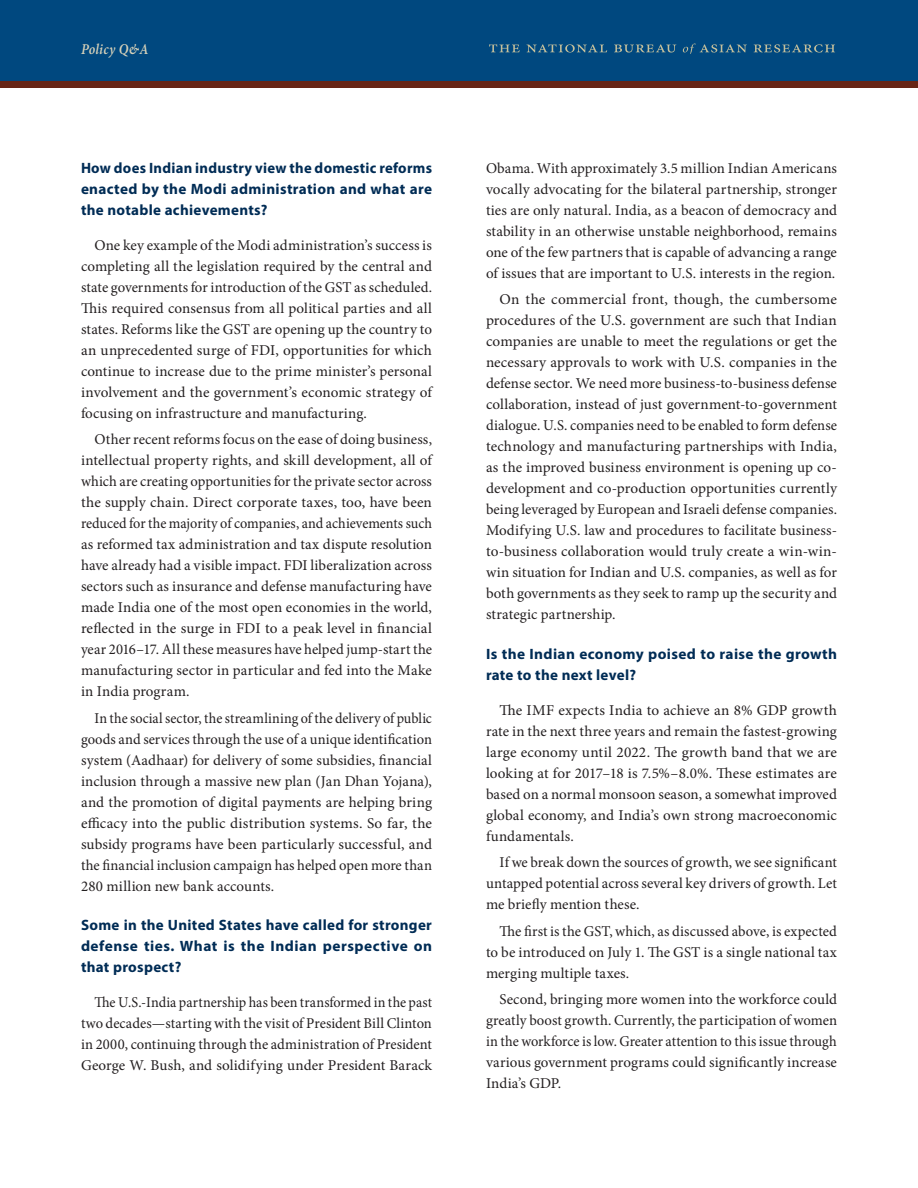
<style>
.page{position:relative;width:918px;height:1188px;background:#fff}
.page>*{position:absolute;margin:0;border:0;box-sizing:border-box;transform-origin:0 0}
.A__Body_Text_1{font:15px/21px "Minion Pro";letter-spacing:.005em;color:#231f20;text-align:justify}
.A__Body_Text_1-2{font:15px/21px "Minion Pro";letter-spacing:.005em;color:#231f20;text-align:justify;scale:.94 1}
.A__Body_Text_1-3{font:700 15px/21px "Myriad Pro";letter-spacing:.02em;color:#002c55;text-align:justify}
.A__Body_Text_1-4{font:15px/21px "Minion Pro";letter-spacing:.005em;color:#231f20;text-align:justify;scale:.95 1}
.A__Body_Text_1-5{font:italic 600 15px "Minion Pro";letter-spacing:.015em;color:#d6d1b9;scale:.9 1}
</style>
<div class="page">
<div style="left:0;top:0;width:918px;height:82px;background:#00487f"></div>
<div style="left:0;top:81px;width:918px;height:7px;background:#672516"></div>
<svg style="left:489px;top:44px;width:31px;height:8px"></svg>
<svg style="left:527px;top:44px;width:80px;height:9px"></svg>
<svg style="left:614px;top:44px;width:62px;height:9px"></svg>
<svg style="left:683px;top:44px;width:64px;height:10px"></svg>
<svg style="left:754px;top:44px;width:81px;height:9px"></svg>
<p class="A__Body_Text_1-5" style="left:81px;top:39px;width:76px">Policy Q&amp;A</p>
<p class="A__Body_Text_1-3" style="left:81px;top:157px;width:353px">How does Indian industry view the domestic reforms enacted by the Modi administration and what are the notable achievements?</p>
<p class="A__Body_Text_1" style="left:81px;top:235px;width:353px;text-indent:14px">One key example of the Modi administration’s success is completing all the legislation required by the central and state governments for introduction of the GST as scheduled.<br>This required consensus from all political parties and all states. Reforms like the GST are opening up the country to an unprecedented surge of FDI, opportunities for which continue to increase due to the prime minister’s personal involvement and the government’s economic strategy of focusing on infrastructure and manufacturing.</p>
<p class="A__Body_Text_1" style="left:81px;top:429px;width:353px;text-indent:14px">Other recent reforms focus on the ease of doing business, intellectual property rights, and skill development, all of which are creating opportunities for the private sector across the supply chain. Direct corporate taxes, too, have been reduced for the majority of companies, and achievements such as reformed tax administration and tax dispute resolution have already had a visible impact. FDI liberalization across sectors such as insurance and defense manufacturing have made India one of the most open economies in the world, reflected in the surge in FDI to a peak level in financial year 2016–17. All these measures have helped jump-start the manufacturing sector in particular and fed into the Make in India program.</p>
<p class="A__Body_Text_1-2" style="left:81px;top:707px;width:375px;text-indent:14px">In the social sector, the streamlining of the delivery of public goods and services through the use of a unique identification system (Aadhaar) for delivery of some subsidies, financial inclusion through a massive new plan (Jan Dhan Yojana), and the promotion of digital payments are helping bring efficacy into the public distribution systems. So far, the subsidy programs have been particularly successful, and the financial inclusion campaign has helped open more than 280 million new bank accounts.</p>
<p class="A__Body_Text_1-3" style="left:81px;top:914px;width:353px">Some in the United States have called for stronger defense ties. What is the Indian perspective on that prospect?</p>
<p class="A__Body_Text_1-4" style="left:81px;top:992px;width:371px;text-indent:14px">The U.S.-India partnership has been transformed in the past two decades—starting with the visit of President Bill Clinton in 2000, continuing through the administration of President George W. Bush, and solidifying under President Barack</p>
<p class="A__Body_Text_1" style="left:486px;top:158px;width:353px">Obama. With approximately 3.5 million Indian Americans vocally advocating for the bilateral partnership, stronger ties are only natural. India, as a beacon of democracy and stability in an otherwise unstable neighborhood, remains one of the few partners that is capable of advancing a range of issues that are important to U.S. interests in the region.</p>
<p class="A__Body_Text_1" style="left:486px;top:289px;width:353px;text-indent:14px">On the commercial front, though, the cumbersome procedures of the U.S. government are such that Indian companies are unable to meet the regulations or get the necessary approvals to work with U.S. companies in the defense sector. We need more business-to-business defense collaboration, instead of just government-to-government dialogue. U.S. companies need to be enabled to form defense technology and manufacturing partnerships with India, as the improved business environment is opening up co&shy;development and co-production opportunities currently being leveraged by European and Israeli defense companies.<br>Modifying U.S. law and procedures to facilitate business&shy;to-business collaboration would truly create a win-win&shy;win situation for Indian and U.S. companies, as well as for both governments as they seek to ramp up the security and strategic partnership.</p>
<p class="A__Body_Text_1-3" style="left:486px;top:643px;width:353px">Is the Indian economy poised to raise the growth rate to the next level?</p>
<p class="A__Body_Text_1" style="left:486px;top:699px;width:353px;text-indent:14px">The IMF expects India to achieve an 8% GDP growth rate in the next three years and remain the fastest-growing large economy until 2022. The growth band that we are looking at for 2017–18 is 7.5%–8.0%. These estimates are based on a normal monsoon season, a somewhat improved global economy, and India’s own strong macroeconomic fundamentals.</p>
<p class="A__Body_Text_1" style="left:486px;top:852px;width:353px;text-indent:14px">If we break down the sources of growth, we see significant untapped potential across several key drivers of growth. Let me briefly mention these.</p>
<p class="A__Body_Text_1" style="left:486px;top:920px;width:353px;text-indent:14px">The first is the GST, which, as discussed above, is expected to be introduced on July 1. The GST is a single national tax merging multiple taxes.</p>
<p class="A__Body_Text_1" style="left:486px;top:989px;width:353px;text-indent:14px">Second, bringing more women into the workforce could greatly boost growth. Currently, the participation of women in the workforce is low. Greater attention to this issue through various government programs could significantly increase India’s GDP.</p>
</div>
